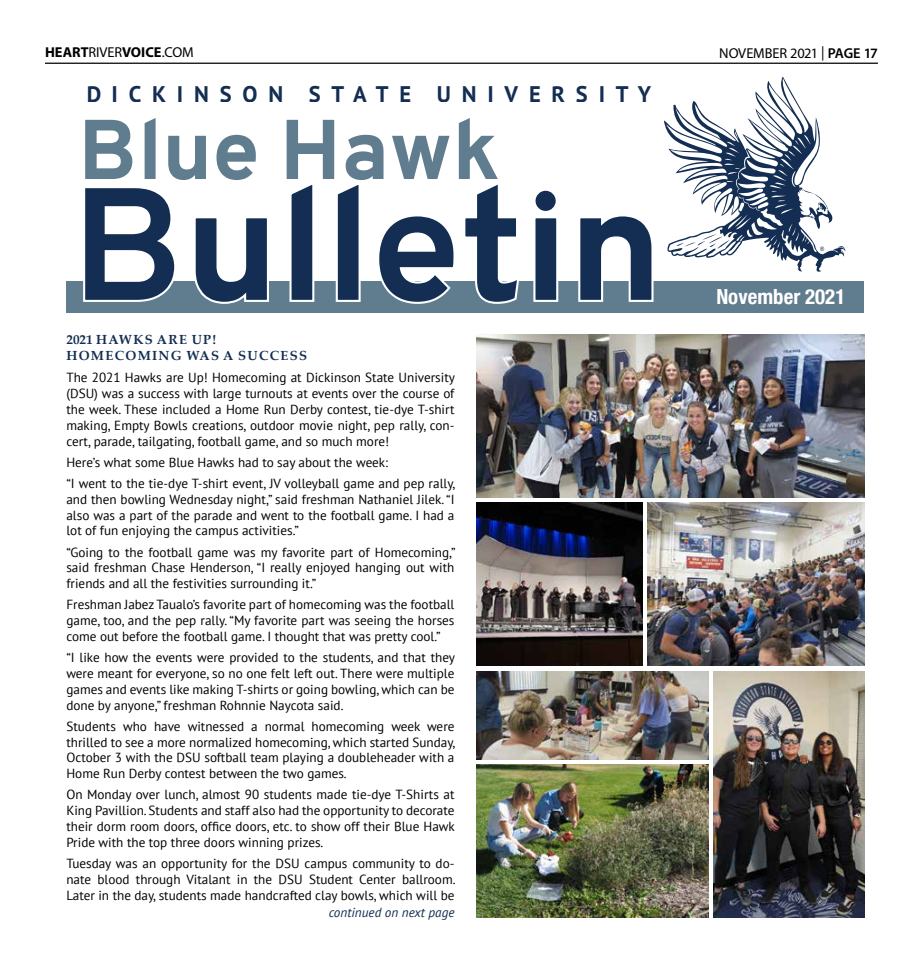
<style>
.page{position:relative;width:923px;height:968px;background:#fff}
.page>*{position:absolute;margin:0;border:0;box-sizing:border-box;transform-origin:0 0}
.t1{font:700 22.5px "PT Sans";letter-spacing:.48em;color:#132e52}
.t2{font:700 condensed 20.88px "Helvetica Neue LT Com";color:#fff}
.t3{font:700 14.38px "Myriad Pro";letter-spacing:.005em;color:#000}
.t4{font:14.38px "Myriad Pro";letter-spacing:-.01em;color:#000}
.t5{font:13.12px/15.8px "PT Sans";color:#000;text-align:justify}
.t6{font:700 13.12px/15.8px "Palatino Linotype";letter-spacing:.1em;color:#132e52}
.t7{font:italic 13.12px "PT Sans";color:#132e52}
.s1{font-weight:400}
.s2{font-weight:600}
</style>
<div class="page">
<hr style="left:45px;top:63px;width:833px;height:1px;background:#000">
<svg style="left:663px;top:77px;width:182px;height:195px"></svg>
<div style="left:66px;top:281px;width:798px;height:31px;background:#607c8f"></div>
<svg style="left:85px;top:118px;width:413px;height:62px"></svg>
<svg style="left:83px;top:185px;width:571px;height:119px"></svg>
<div style="left:535px;top:191px;width:20px;height:20px;background:#132e52;border-radius:50%"></div>
<img style="left:476px;top:335px;width:388px;height:162px">
<img style="left:476px;top:503px;width:166px;height:162px">
<img style="left:476px;top:671px;width:232px;height:88px">
<img style="left:476px;top:764px;width:232px;height:153px">
<img style="left:647px;top:503px;width:217px;height:162px">
<img style="left:713px;top:671px;width:151px;height:246px">
<p class="t3" style="left:45px;top:43px;width:150px">HEART<span class="s1">RIVER</span>VOICE<span class="s1">.COM</span></p>
<p class="t4" style="left:719px;top:44px;width:160px">NOVEMBER 2021 | <span class="s2">PAGE 17</span></p>
<h1 class="t1" style="left:86px;top:79px;width:566px">DICKINSON STATE UNIVERSITY</h1>
<p class="t6" style="left:66px;top:331px;width:242px">2021 HAWKS ARE UP!<br>HOMECOMING WAS A SUCCESS</p>
<p class="t5" style="left:66px;top:369px;width:390px">The 2021 Hawks are Up! Homecoming at Dickinson State University (DSU) was a success with large turnouts at events over the course of the week. These included a Home Run Derby contest, tie-dye T-shirt making, Empty Bowls creations, outdoor movie night, pep rally, con&shy;cert, parade, tailgating, football game, and so much more!</p>
<p class="t5" style="left:66px;top:451px;width:390px;line-height:21.1px">Here’s what some Blue Hawks had to say about the week:<br>“I went to the tie-dye T-shirt event, JV volleyball game and pep rally,</p>
<p class="t5" style="left:66px;top:491px;width:389px">and then bowling Wednesday night,” said freshman Nathaniel Jilek. “I also was a part of the parade and went to the football game. I had a lot of fun enjoying the campus activities.”</p>
<p class="t5" style="left:66px;top:544px;width:390px">“Going to the football game was my favorite part of Homecoming,” said freshman Chase Henderson, “I really enjoyed hanging out with friends and all the festivities surrounding it.”</p>
<p class="t5" style="left:66px;top:596px;width:389px">Freshman Jabez Taualo’s favorite part of homecoming was the football game, too, and the pep rally. “My favorite part was seeing the horses come out before the football game. I thought that was pretty cool.”</p>
<p class="t5" style="left:66px;top:649px;width:390px">“I like how the events were provided to the students, and that they were meant for everyone, so no one felt left out. There were multiple games and events like making T-shirts or going bowling, which can be done by anyone,” freshman Rohnnie Naycota said.</p>
<p class="t5" style="left:66px;top:718px;width:390px">Students who have witnessed a normal homecoming week were thrilled to see a more normalized homecoming, which started Sunday, October 3 with the DSU softball team playing a doubleheader with a Home Run Derby contest between the two games.</p>
<p class="t5" style="left:66px;top:786px;width:390px">On Monday over lunch, almost 90 students made tie-dye T-Shirts at King Pavillion. Students and staff also had the opportunity to decorate their dorm room doors, office doors, etc. to show off their Blue Hawk Pride with the top three doors winning prizes.</p>
<p class="t5" style="left:66px;top:855px;width:390px">Tuesday was an opportunity for the DSU campus community to do&shy;nate blood through Vitalant in the DSU Student Center ballroom.<br>Later in the day, students made handcrafted clay bowls, which will be</p>
<p class="t7" style="left:329px;top:904px;width:127px">continued on next page</p>
<h2 class="t2" style="left:716px;top:284px;width:130px">November 2021</h2>
</div>
